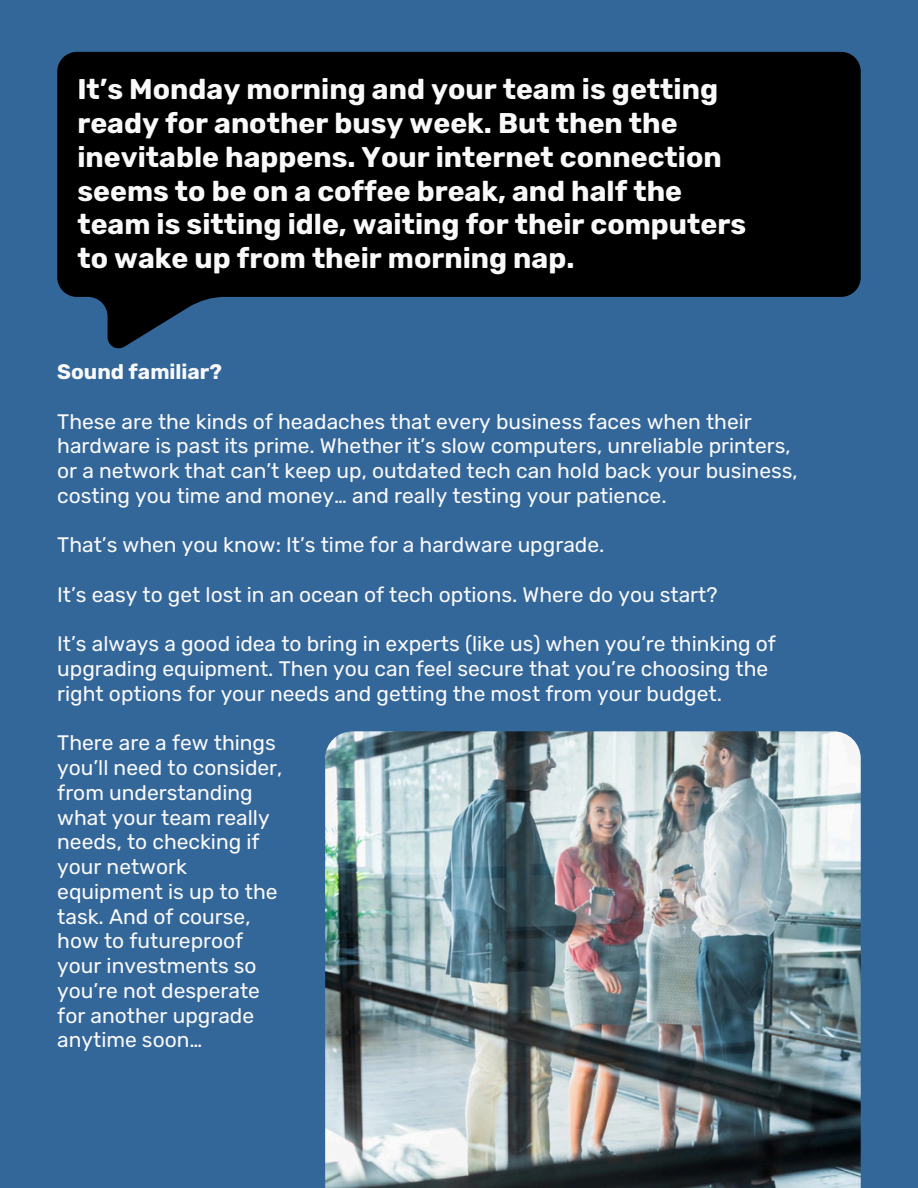
<style>
.page{position:relative;width:918px;height:1188px;background:#369}
.page>*{position:absolute;margin:0;border:0;box-sizing:border-box;transform-origin:0 0}
.t1{font:700 28.5px/33.8px "Rubik";color:#f9f9f9}
.t2{font:21px/24.8px "Rubik";color:#f9f9f9}
.t3{font:700 21px "Rubik";color:#f9f9f9}
</style>
<div class="page">
<svg style="left:57px;top:52px;width:804px;height:297px;fill:#000"></svg>
<img style="left:325px;top:731px;width:536px;height:457px">
<p class="t1" style="left:77px;top:73px;width:670px">It’s Monday morning and your team is getting ready for another busy week. But then the inevitable happens. Your internet connection seems to be on a coffee break, and half the team is sitting idle, waiting for their computers to wake up from their morning nap.</p>
<h1 class="t3" style="left:57px;top:360px;width:166px">Sound familiar?</h1>
<h2 class="t2" style="left:57px;top:409px;width:696px">These are the kinds of headaches that every business faces when their</h2>
<p class="t2" style="left:57px;top:434px;width:735px">hardware is past its prime. Whether it’s slow computers, unreliable printers,</p>
<p class="t2" style="left:57px;top:459px;width:742px">or a network that can’t keep up, outdated tech can hold back your business, costing you time and money… and really testing your patience.</p>
<p class="t2" style="left:57px;top:533px;width:549px">That’s when you know: It’s time for a hardware upgrade.</p>
<p class="t2" style="left:57px;top:582px;width:662px">It’s easy to get lost in an ocean of tech options. Where do you start?</p>
<p class="t2" style="left:57px;top:632px;width:720px">It’s always a good idea to bring in experts (like us) when you’re thinking of</p>
<p class="t2" style="left:57px;top:657px;width:713px">upgrading equipment. Then you can feel secure that you’re choosing the</p>
<p class="t2" style="left:57px;top:681px;width:666px">right options for your needs and getting the most from your budget.</p>
<p class="t2" style="left:57px;top:731px;width:220px">There are a few things</p>
<p class="t2" style="left:57px;top:756px;width:227px">you’ll need to consider,</p>
<p class="t2" style="left:57px;top:780px;width:197px">from understanding</p>
<p class="t2" style="left:57px;top:805px;width:214px">what your team really</p>
<p class="t2" style="left:57px;top:830px;width:204px">needs, to checking if</p>
<p class="t2" style="left:57px;top:855px;width:131px">your network</p>
<p class="t2" style="left:57px;top:879px;width:222px">equipment is up to the</p>
<p class="t2" style="left:57px;top:904px;width:195px">task. And of course,</p>
<p class="t2" style="left:57px;top:929px;width:188px">how to futureproof</p>
<p class="t2" style="left:57px;top:954px;width:201px">your investments so</p>
<p class="t2" style="left:57px;top:978px;width:204px">you’re not desperate</p>
<p class="t2" style="left:57px;top:1003px;width:198px">for another upgrade</p>
<p class="t2" style="left:57px;top:1028px;width:147px">anytime soon…</p>
</div>
